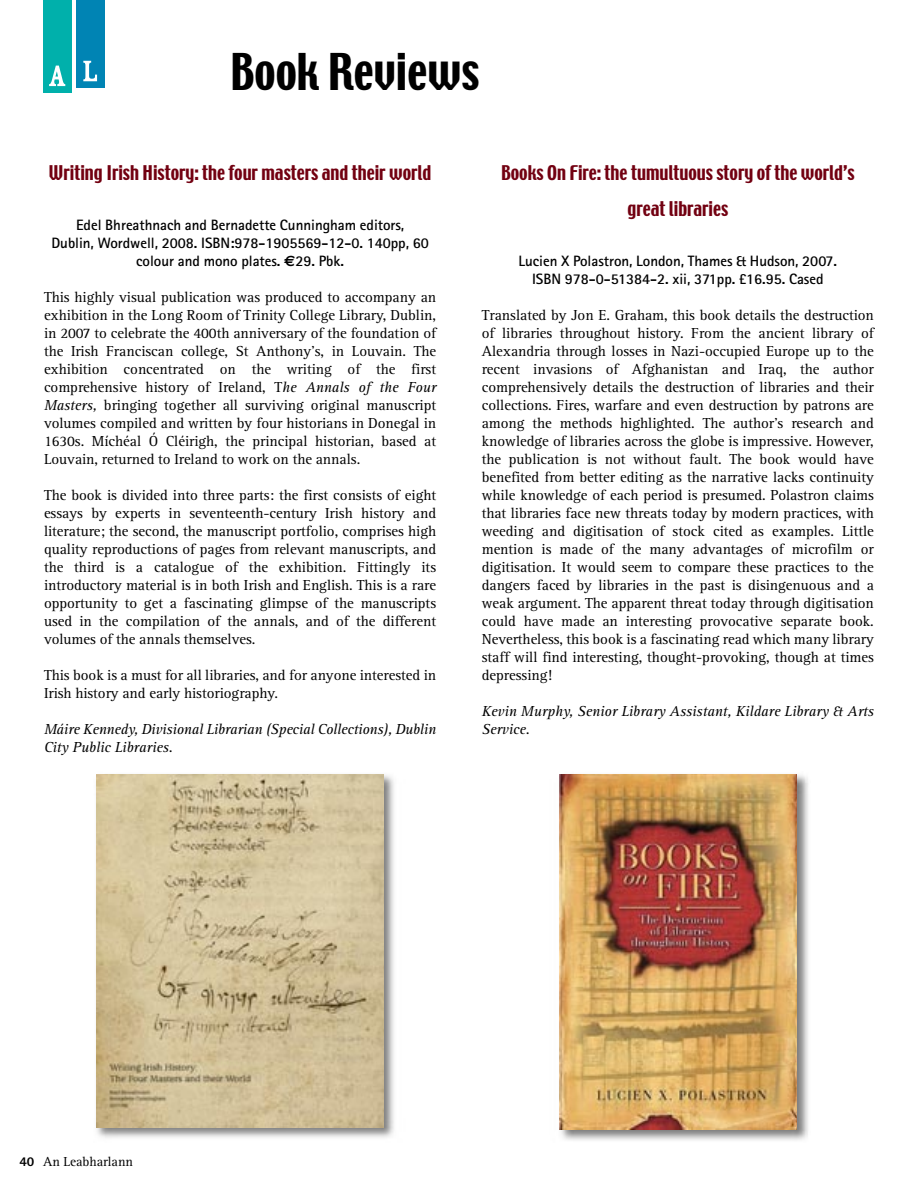
<style>
.page{position:relative;width:918px;height:1188px;background:#fff}
.page>*{position:absolute;margin:0;border:0;box-sizing:border-box;transform-origin:0 0}
.t1{font:45px "Techno";color:#000}
.t2{font:18px/36px "Techno";color:#720011;text-align:center}
.t3{font:15px/18px "Rotis Serif";letter-spacing:-.005em;color:#000;text-align:justify}
.t4{font:700 15px/18px "Rotis Sans Serif";letter-spacing:-.005em;color:#000;text-align:center}
.t5{font:italic 15px/18px "Rotis Serif";letter-spacing:-.005em;color:#000}
.t6{font:13.5px "Rotis Serif";letter-spacing:-.005em;color:#000}
.s1{font-family:"Euro Sans"}
.s2{font-style:italic}
.s3{font-family:"Rotis Sans Serif";font-weight:800}
</style>
<div class="page">
<img style="left:96px;top:775px;width:712px;height:365px">
<img style="left:559px;top:774px;width:238px;height:356px">
<img style="left:96px;top:774px;width:288px;height:353px">
<div style="left:43px;top:0;width:28px;height:93px;background:#00b0ab"></div>
<svg style="left:49px;top:66px;width:16px;height:20px"></svg>
<div style="left:76px;top:0;width:28px;height:88px;background:#0084b4"></div>
<svg style="left:83px;top:61px;width:14px;height:20px"></svg>
<h1 class="t1" style="left:230px;top:53px;width:251px">Book Reviews</h1>
<p class="t2" style="left:49px;top:156px;width:384px">Writing Irish History: the four masters and their world</p>
<p class="t4" style="left:51px;top:217px;width:379px">Edel Bhreathnach and Bernadette Cunningham editors,<br>Dublin, Wordwell, 2008. ISBN:978-1905569-12-0. 140pp, 60 colour and mono plates. <span class="s1">€</span>29. Pbk.</p>
<p class="t3" style="left:44px;top:289px;width:394px">This highly visual publication was produced to accompany an exhibition in the Long Room of Trinity College Library, Dublin, in 2007 to celebrate the 400th anniversary of the foundation of the Irish Franciscan college, St Anthony’s, in Louvain. The exhibition concentrated on the writing of the first comprehensive history of Ireland, T<span class="s2">he Annals of the Four Masters,</span> bringing together all surviving original manuscript volumes compiled and written by four historians in Donegal in 1630s. Míchéal Ó Cléirigh, the principal historian, based at Louvain, returned to Ireland to work on the annals.</p>
<p class="t3" style="left:44px;top:487px;width:394px">The book is divided into three parts: the first consists of eight essays by experts in seventeenth-century Irish history and literature; the second, the manuscript portfolio, comprises high quality reproductions of pages from relevant manuscripts, and the third is a catalogue of the exhibition. Fittingly its introductory material is in both Irish and English. This is a rare opportunity to get a fascinating glimpse of the manuscripts used in the compilation of the annals, and of the different volumes of the annals themselves.</p>
<p class="t3" style="left:44px;top:667px;width:394px">This book is a must for all libraries, and for anyone interested in<br>Irish history and early historiography.</p>
<p class="t5" style="left:44px;top:721px;width:394px">Máire Kennedy, Divisional Librarian (Special Collections), Dublin<br>City Public Libraries.</p>
<p class="t2" style="left:501px;top:156px;width:355px">Books On Fire: the tumultuous story of the world’s great libraries</p>
<p class="t4" style="left:519px;top:253px;width:320px">Lucien X Polastron, London, Thames &amp; Hudson, 2007.<br>ISBN 978-0-51384-2. xii, 371pp. £16.95. Cased</p>
<p class="t3" style="left:482px;top:307px;width:394px">Translated by Jon E. Graham, this book details the destruction of libraries throughout history. From the ancient library of Alexandria through losses in Nazi-occupied Europe up to the recent invasions of Afghanistan and Iraq, the author comprehensively details the destruction of libraries and their collections. Fires, warfare and even destruction by patrons are among the methods highlighted. The author’s research and knowledge of libraries across the globe is impressive. However, the publication is not without fault. The book would have benefited from better editing as the narrative lacks continuity while knowledge of each period is presumed. Polastron claims that libraries face new threats today by modern practices, with weeding and digitisation of stock cited as examples. Little mention is made of the many advantages of microfilm or digitisation. It would seem to compare these practices to the dangers faced by libraries in the past is disingenuous and a weak argument. The apparent threat today through digitisation could have made an interesting provocative separate book.<br>Nevertheless, this book is a fascinating read which many library staff will find interesting, thought-provoking, though at times depressing!</p>
<p class="t5" style="left:482px;top:703px;width:394px">Kevin Murphy, Senior Library Assistant, Kildare Library &amp; Arts<br>Service.</p>
<p class="t6" style="left:19px;top:1157px;width:115px"><span class="s3">40</span> An Leabharlann</p>
</div>
